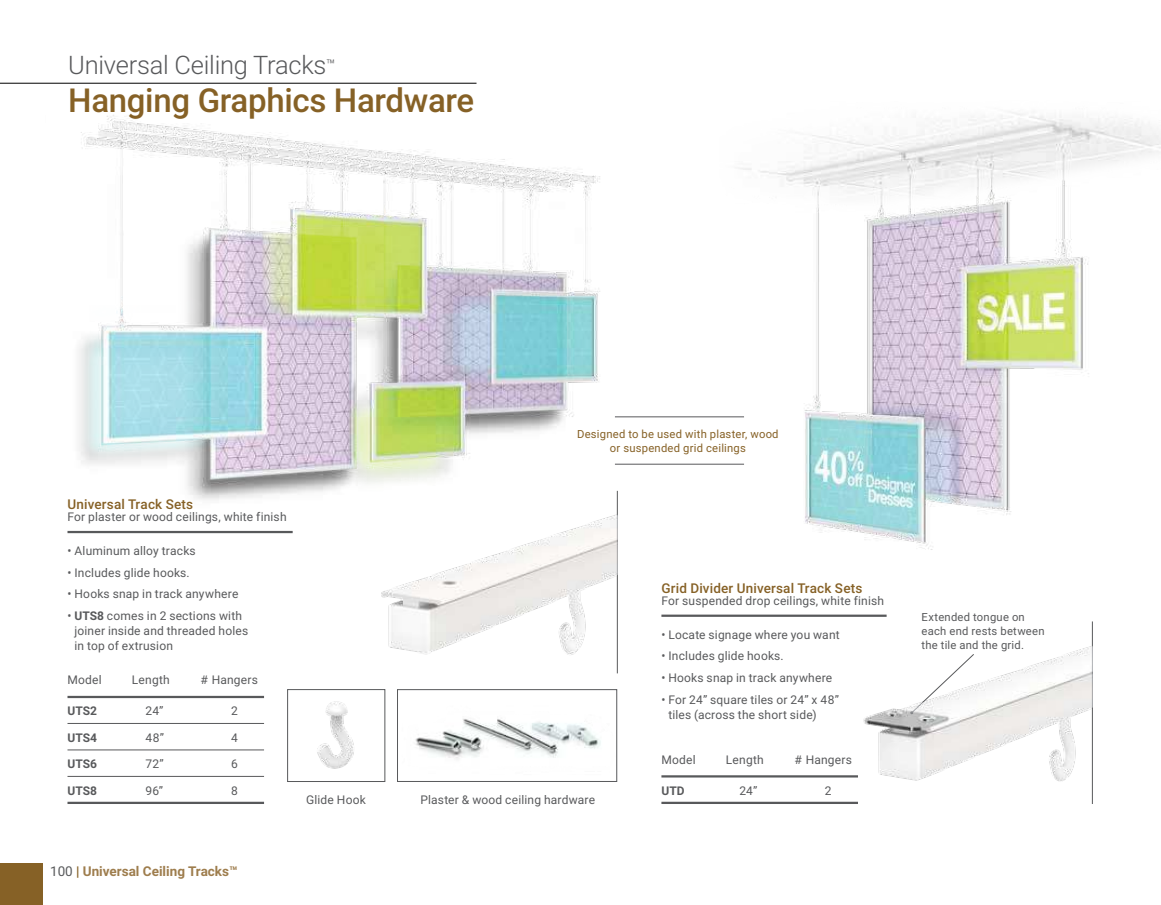
<style>
.page{position:relative;width:1161px;height:905px;background:#fff}
.page>*{position:absolute;margin:0;border:0;box-sizing:border-box;transform-origin:0 0}
.t1{font:500 33px "Roboto";letter-spacing:-.01em;color:#866126}
.t2{font:300 25.5px "Roboto";letter-spacing:-.01em;color:#58595b}
.t3{font:500 13.5px "Roboto";letter-spacing:.015em;color:#866126}
.t4{font:700 13.5px "Roboto";color:#9e7d4d}
.t5{font:12px/15px "Roboto";letter-spacing:.015em;color:#58595b}
.t6{font:700 12px "Roboto";color:#58595b}
.t7{font:11.25px/14.1px "Roboto";letter-spacing:.02em;color:#866126;text-align:center}
.t8{font:11.25px/14.1px "Roboto";letter-spacing:.02em;color:#58595b}
.s1{font-weight:700}
.s2{font-weight:400;color:#58595b}
.s3{color:#866126}
</style>
<div class="page">
<hr style="left:0;top:83px;width:477px;height:1px;background:#000">
<div style="left:0;top:863px;width:43px;height:41px;background:#866126"></div>
<img style="left:67px;top:115px;width:533px;height:419px">
<img style="left:719px;top:112px;width:442px;height:438px">
<img style="left:415px;top:719px;width:186px;height:40px">
<div style="left:397px;top:689px;width:220px;height:92px;border:1px solid #58595b"></div>
<img style="left:317px;top:701px;width:37px;height:68px">
<div style="left:287px;top:689px;width:98px;height:92px;border:1px solid #58595b"></div>
<hr style="left:68px;top:531px;width:225px;height:2px;background:#58595b">
<hr style="left:661px;top:614px;width:226px;height:3px;background:#58595b">
<hr style="left:68px;top:695px;width:196px;height:3px;background:#58595b">
<hr style="left:68px;top:723px;width:196px;height:1px;background:#58595b">
<hr style="left:68px;top:749px;width:196px;height:1px;background:#58595b">
<hr style="left:68px;top:776px;width:196px;height:1px;background:#58595b">
<hr style="left:68px;top:801px;width:196px;height:3px;background:#58595b">
<hr style="left:661px;top:775px;width:197px;height:2px;background:#58595b">
<hr style="left:661px;top:801px;width:197px;height:3px;background:#58595b">
<img style="left:379px;top:513px;width:238px;height:161px">
<hr style="left:617px;top:491px;width:1px;height:182px;background:#58595b">
<img style="left:863px;top:632px;width:229px;height:161px">
<hr style="left:1092px;top:621px;width:1px;height:183px;background:#58595b">
<svg style="left:910px;top:653px;width:65px;height:61px"></svg>
<hr style="left:615px;top:416px;width:129px;height:1px;background:#58595b">
<hr style="left:615px;top:464px;width:129px;height:1px;background:#58595b">
<h2 class="t2" style="left:68px;top:55px;width:269px">Universal Ceiling Tracks<sup>™</sup></h2>
<h1 class="t1" style="left:68px;top:87px;width:407px">Hanging Graphics Hardware</h1>
<p class="t3" style="left:68px;top:499px;width:127px">Universal Track Sets</p>
<p class="t5" style="left:68px;top:510px;width:221px">For plaster or wood ceilings, white finish</p>
<p class="t5" style="left:68px;top:544px;width:130px">• Aluminum alloy tracks</p>
<p class="t5" style="left:68px;top:565px;width:124px">• Includes glide hooks.</p>
<p class="t5" style="left:68px;top:587px;width:172px">• Hooks snap in track anywhere</p>
<p class="t5" style="left:75px;top:609px;width:175px;text-indent:-7px">• <span class="s1">UTS8</span> comes in 2 sections with joiner inside and threaded holes in top of extrusion</p>
<p class="t5" style="left:68px;top:673px;width:36px">Model</p>
<p class="t5" style="left:132px;top:673px;width:39px">Length</p>
<p class="t5" style="left:201px;top:673px;width:59px"># Hangers</p>
<p class="t6" style="left:68px;top:706px;width:31px">UTS2</p>
<p class="t5" style="left:146px;top:704px;width:20px">24”</p>
<p class="t5" style="left:231px;top:704px;width:8px">2</p>
<p class="t6" style="left:68px;top:732px;width:31px">UTS4</p>
<p class="t5" style="left:146px;top:730px;width:20px">48”</p>
<p class="t5" style="left:231px;top:730px;width:8px">4</p>
<p class="t6" style="left:68px;top:759px;width:31px">UTS6</p>
<p class="t5" style="left:145px;top:757px;width:20px">72”</p>
<p class="t5" style="left:231px;top:757px;width:8px">6</p>
<p class="t6" style="left:68px;top:785px;width:31px">UTS8</p>
<p class="t5" style="left:146px;top:783px;width:19px">96”</p>
<p class="t5" style="left:231px;top:783px;width:8px">8</p>
<p class="t7" style="left:577px;top:428px;width:203px">Designed to be used with plaster, wood or suspended grid ceilings</p>
<p class="t5" style="left:306px;top:793px;width:61px">Glide Hook</p>
<p class="t5" style="left:421px;top:791px;width:176px">Plaster &amp; wood ceiling hardware</p>
<p class="t3" style="left:661px;top:582px;width:203px">Grid Divider Universal Track Sets</p>
<p class="t5" style="left:661px;top:594px;width:224px">For suspended drop ceilings, white finish</p>
<p class="t5" style="left:661px;top:627px;width:180px">• Locate signage where you want</p>
<p class="t5" style="left:661px;top:649px;width:124px">• Includes glide hooks.</p>
<p class="t5" style="left:661px;top:671px;width:172px">• Hooks snap in track anywhere</p>
<p class="t5" style="left:668px;top:693px;width:172px;text-indent:-7px">• For 24” square tiles or 24” x 48” tiles (across the short side)</p>
<p class="t5" style="left:661px;top:752px;width:36px">Model</p>
<p class="t5" style="left:726px;top:752px;width:39px">Length</p>
<p class="t5" style="left:795px;top:752px;width:59px"># Hangers</p>
<p class="t6" style="left:661px;top:785px;width:25px">UTD</p>
<p class="t5" style="left:739px;top:783px;width:20px">24”</p>
<p class="t5" style="left:825px;top:783px;width:8px">2</p>
<p class="t4" style="left:50px;top:865px;width:189px"><span class="s2">100</span> <span class="s3">|</span> Universal Ceiling Tracks™</p>
<p class="t8" style="left:922px;top:610px;width:124px">Extended tongue on each end rests between the tile and the grid.</p>
</div>
